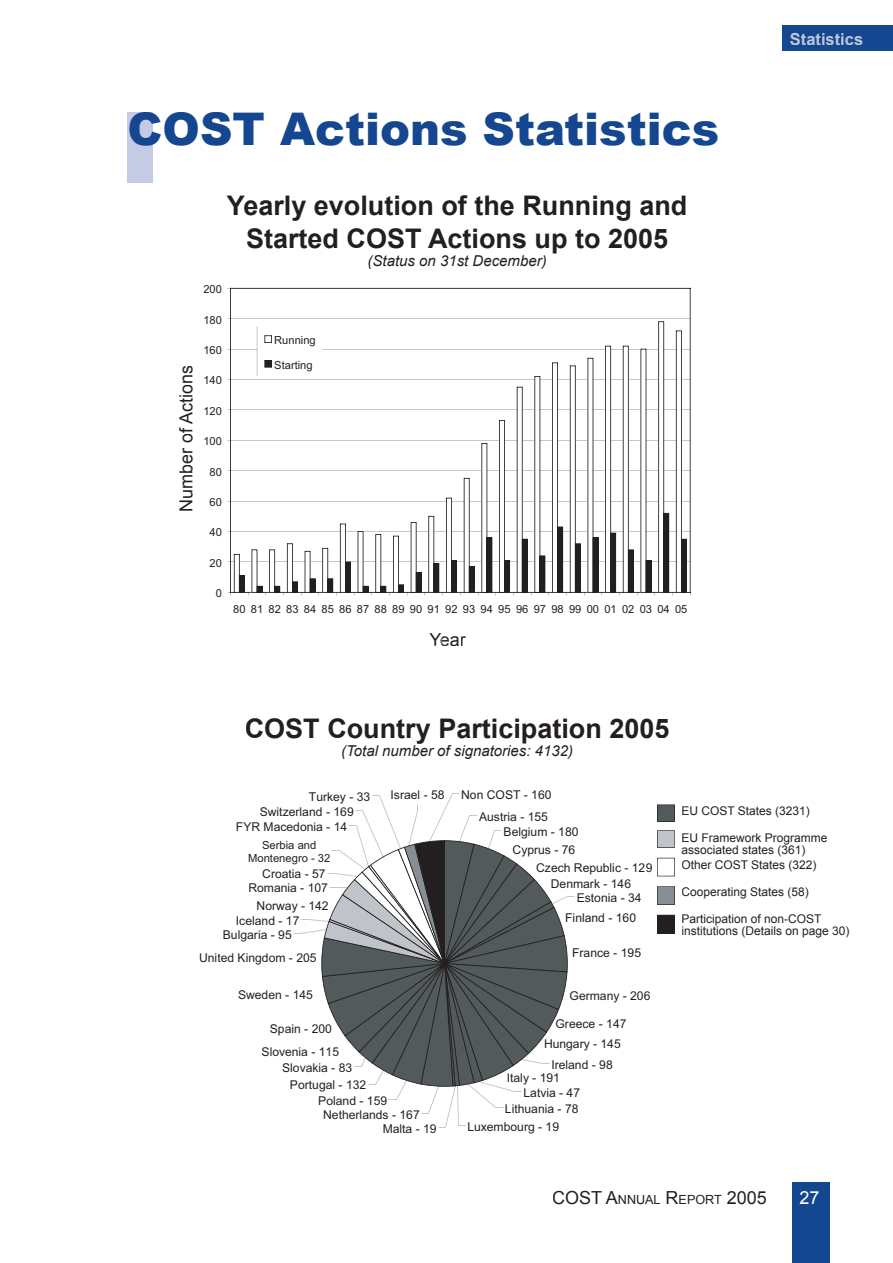
<style>
.page{position:relative;width:893px;height:1263px;background:#fff}
.page>*{position:absolute;margin:0;border:0;box-sizing:border-box;transform-origin:0 0}
.t1{font:900 45px "Arial";color:#154690}
.t2{font:700 27px/32.4px "Arial";color:#231f20;text-align:center}
.t3{font:18px "Arial";color:#231f20}
.t4{font:18px "Arial";color:#fff}
.t5{font:700 16.5px "Arial";color:#bec8da}
.t6{font:italic 15px "Arial";color:#231f20}
.t7{font:12.15px/14.5px "Arial";color:#231f20}
.t8{font:12px/12px "Arial";color:#231f20}
.t9{font:11.25px/13.6px "Arial";color:#231f20;text-align:center}
.t10{font:11.1px "Arial";color:#231f20}
.s1{font-size:12.6px}
</style>
<div class="page">
<div style="left:792px;top:1182px;width:37px;height:81px;background:#154690"></div>
<div style="left:128px;top:112px;width:25px;height:71px;background:#c5cbe5"></div>
<svg style="left:230px;top:288px;width:461px;height:305px"></svg>
<svg style="left:234px;top:554px;width:11px;height:38px"></svg>
<svg style="left:251px;top:549px;width:11px;height:43px"></svg>
<svg style="left:269px;top:549px;width:11px;height:43px"></svg>
<svg style="left:287px;top:543px;width:11px;height:49px"></svg>
<svg style="left:305px;top:551px;width:11px;height:41px"></svg>
<svg style="left:322px;top:548px;width:11px;height:44px"></svg>
<svg style="left:340px;top:523px;width:11px;height:69px"></svg>
<svg style="left:358px;top:531px;width:11px;height:61px"></svg>
<svg style="left:375px;top:534px;width:11px;height:58px"></svg>
<svg style="left:393px;top:536px;width:11px;height:56px"></svg>
<svg style="left:411px;top:522px;width:11px;height:70px"></svg>
<svg style="left:428px;top:516px;width:11px;height:76px"></svg>
<svg style="left:446px;top:498px;width:11px;height:94px"></svg>
<svg style="left:464px;top:478px;width:11px;height:114px"></svg>
<svg style="left:481px;top:443px;width:11px;height:149px"></svg>
<svg style="left:499px;top:420px;width:11px;height:172px"></svg>
<svg style="left:517px;top:387px;width:11px;height:205px"></svg>
<svg style="left:534px;top:376px;width:11px;height:216px"></svg>
<svg style="left:552px;top:362px;width:11px;height:230px"></svg>
<svg style="left:570px;top:365px;width:11px;height:227px"></svg>
<svg style="left:587px;top:358px;width:11px;height:234px"></svg>
<svg style="left:605px;top:346px;width:11px;height:246px"></svg>
<svg style="left:623px;top:346px;width:11px;height:246px"></svg>
<svg style="left:640px;top:349px;width:11px;height:243px"></svg>
<svg style="left:658px;top:321px;width:11px;height:271px"></svg>
<svg style="left:676px;top:330px;width:11px;height:262px"></svg>
<svg style="left:257px;top:326px;width:65px;height:50px"></svg>
<svg style="left:293px;top:794px;width:282px;height:334px"></svg>
<svg style="left:657px;top:830px;width:18px;height:18px"></svg>
<svg style="left:657px;top:804px;width:18px;height:18px"></svg>
<svg style="left:657px;top:915px;width:18px;height:18px"></svg>
<svg style="left:657px;top:886px;width:18px;height:19px"></svg>
<svg style="left:657px;top:858px;width:18px;height:18px"></svg>
<div style="left:782px;top:26px;width:111px;height:25px;background:#154690"></div>
<h1 class="t1" style="left:128px;top:96px;width:593px">COST Actions Statistics</h1>
<h2 class="t2" style="left:227px;top:190px;width:462px">Yearly evolution of the Running and<br>Started COST Actions up to 2005</h2>
<p class="t6" style="left:367px;top:250px;width:181px">(Status on 31st December)</p>
<p class="t10" style="left:203px;top:282px;width:20px">200</p>
<h3 class="t3" style="left:174px;top:512px;width:149px;rotate:-90deg">Number of Actions</h3>
<p class="t10" style="left:203px;top:312px;width:20px">180</p>
<p class="t10" style="left:203px;top:343px;width:20px">160</p>
<p class="t10" style="left:203px;top:373px;width:20px">140</p>
<p class="t10" style="left:203px;top:404px;width:20px">120</p>
<p class="t10" style="left:203px;top:434px;width:20px">100</p>
<p class="t10" style="left:210px;top:464px;width:14px">80</p>
<p class="t10" style="left:210px;top:495px;width:14px">60</p>
<p class="t10" style="left:210px;top:525px;width:14px">40</p>
<p class="t10" style="left:210px;top:556px;width:14px">20</p>
<p class="t10" style="left:216px;top:586px;width:8px">0</p>
<p class="t10" style="left:274px;top:333px;width:43px">Running</p>
<p class="t10" style="left:274px;top:358px;width:40px">Starting</p>
<p class="t10" style="left:233px;top:602px;width:456px">80 81 82 83 84 85 86 87 88 89 90 91 92 93 94 95 96 97 98 99 00 01 02 03 04 05</p>
<h3 class="t3" style="left:429px;top:627px;width:38px">Year</h3>
<h2 class="t2" style="left:245px;top:713px;width:426px">COST Country Participation 2005</h2>
<p class="t6" style="left:341px;top:740px;width:234px">(Total number of signatories: 4132)</p>
<h3 class="t5" style="left:790px;top:28px;width:75px">Statistics</h3>
<p class="t7" style="left:309px;top:789px;width:63px">Turkey - 33</p>
<p class="t7" style="left:236px;top:820px;width:113px">FYR Macedonia - 14</p>
<p class="t7" style="left:260px;top:804px;width:95px">Switzerland - 169</p>
<p class="t9" style="left:248px;top:838px;width:84px">Serbia and<br>Montenegro - 32</p>
<p class="t7" style="left:262px;top:867px;width:65px">Croatia - 57</p>
<p class="t7" style="left:248px;top:881px;width:81px">Romania - 107</p>
<p class="t7" style="left:257px;top:899px;width:73px">Norway - 142</p>
<p class="t7" style="left:223px;top:913px;width:78px;text-indent:13px">Iceland - 17<br>Bulgaria - 95</p>
<p class="t7" style="left:199px;top:950px;width:119px">United Kingdom - 205</p>
<p class="t7" style="left:238px;top:987px;width:76px">Sweden - 145</p>
<p class="t7" style="left:391px;top:788px;width:56px">Israel - 58</p>
<p class="t7" style="left:461px;top:788px;width:92px">Non COST - 160</p>
<p class="t7" style="left:479px;top:809px;width:71px">Austria - 155</p>
<p class="t7" style="left:504px;top:825px;width:77px">Belgium - 180</p>
<p class="t7" style="left:513px;top:843px;width:64px">Cyprus - 76</p>
<p class="t7" style="left:536px;top:860px;width:118px">Czech Republic - 129</p>
<p class="t7" style="left:551px;top:876px;width:82px">Denmark - 146</p>
<p class="t7" style="left:577px;top:891px;width:66px">Estonia - 34</p>
<p class="t7" style="left:565px;top:910px;width:72px">Finland - 160</p>
<p class="t7" style="left:572px;top:945px;width:70px">France - 195</p>
<p class="t7" style="left:570px;top:988px;width:82px">Germany - 206</p>
<p class="t7" style="left:270px;top:1021px;width:64px">Spain - 200</p>
<p class="t7" style="left:555px;top:1016px;width:73px">Greece - 147</p>
<p class="t7" style="left:544px;top:1037px;width:78px">Hungary - 145</p>
<p class="t7" style="left:282px;top:1043px;width:72px;line-height:16.4px;text-indent:-21px">Slovenia - 115<br>Slovakia - 83</p>
<p class="t7" style="left:318px;top:1077px;width:70px;line-height:15.5px;text-indent:-28px">Portugal - 132<br>Poland - 159</p>
<p class="t7" style="left:383px;top:1107px;width:56px;text-indent:-59px">Netherlands - 167<br>Malta - 19</p>
<p class="t7" style="left:467px;top:1119px;width:93px">Luxembourg - 19</p>
<p class="t7" style="left:551px;top:1057px;width:63px">Ireland - 98</p>
<p class="t7" style="left:507px;top:1071px;width:55px">Italy - 191</p>
<p class="t7" style="left:523px;top:1085px;width:58px">Latvia - 47</p>
<p class="t7" style="left:505px;top:1101px;width:75px">Lithuania - 78</p>
<p class="t8" style="left:681px;top:805px;width:130px">EU COST States (3231)</p>
<p class="t8" style="left:681px;top:832px;width:148px">EU Framework Programme associated states (361)</p>
<p class="t8" style="left:681px;top:859px;width:137px">Other COST States (322)</p>
<p class="t8" style="left:681px;top:886px;width:129px">Cooperating States (58)</p>
<p class="t8" style="left:681px;top:913px;width:170px">Participation of non-COST institutions (Details on page 30)</p>
<h3 class="t3" style="left:552px;top:1186px;width:216px">COST A<span class="s1">NNUAL</span> R<span class="s1">EPORT</span> 2005</h3>
<h3 class="t4" style="left:799px;top:1186px;width:22px">27</h3>
</div>
